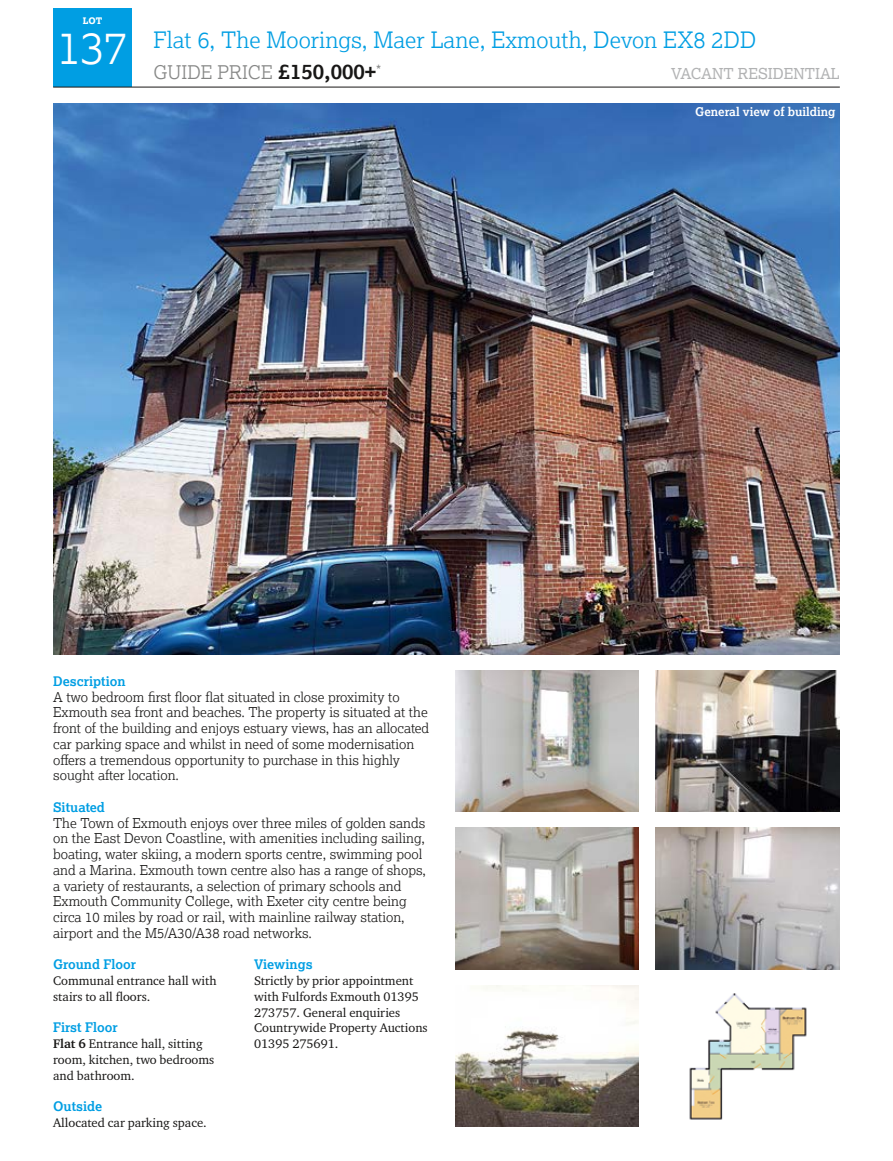
<style>
.page{position:relative;width:893px;height:1161px;background:#fff}
.page>*{position:absolute;margin:0;border:0;box-sizing:border-box;transform-origin:0 0}
.t1{font:300 45px "Lexia";color:#fff}
.t2{font:300 22.5px "Lexia";color:#009ee3}
.t3{font:300 18.75px "Lexia";color:#868786}
.t4{font:15px "Lexia";color:#b1b2b3}
.t5{font:300 13.5px/15.8px "Lexia";color:#181716}
.t6{font:13.5px "Lexia";color:#868786}
.t7{font:700 13.2px "Lexia";color:#009ee3}
.t8{font:12.75px/15.8px "Charter ITC Pro";color:#181716}
.t9{font:700 12px "Lexia";color:#fff}
.t10{font:800 9px "Lexia";color:#fff}
.s1{font-weight:700;font-size:21px;color:#181716}
.s2{font-weight:700}
</style>
<div class="page">
<div style="left:53px;top:9px;width:79px;height:78px;background:#009ee3"></div>
<hr style="left:53px;top:87px;width:787px;height:1px;background:#181716">
<img style="left:53px;top:103px;width:787px;height:551px">
<img style="left:455px;top:985px;width:184px;height:142px">
<img style="left:455px;top:670px;width:184px;height:142px">
<img style="left:455px;top:828px;width:184px;height:141px">
<img style="left:689px;top:993px;width:118px;height:127px">
<img style="left:656px;top:670px;width:184px;height:142px">
<img style="left:656px;top:828px;width:184px;height:141px">
<p class="t10" style="left:83px;top:15px;width:21px">LOT</p>
<h1 class="t1" style="left:57px;top:19px;width:72px">137</h1>
<h2 class="t2" style="left:154px;top:26px;width:604px">Flat 6, The Moorings, Maer Lane, Exmouth, Devon EX8 2DD</h2>
<h3 class="t3" style="left:154px;top:61px;width:224px">GUIDE PRICE <span class="s1">£150,000+</span></h3>
<p class="t4" style="left:671px;top:64px;width:170px">VACANT RESIDENTIAL</p>
<p class="t6" style="left:376px;top:61px;width:7px">*</p>
<p class="t9" style="left:695px;top:104px;width:142px">General view of building</p>
<p class="t7" style="left:53px;top:673px;width:74px">Description</p>
<p class="t5" style="left:53px;top:688px;width:378px">A two bedroom first floor flat situated in close proximity to Exmouth sea front and beaches. The property is situated at the front of the building and enjoys estuary views, has an allocated car parking space and whilst in need of some modernisation offers a tremendous opportunity to purchase in this highly sought after location.</p>
<p class="t7" style="left:53px;top:799px;width:53px">Situated</p>
<p class="t5" style="left:53px;top:814px;width:374px">The Town of Exmouth enjoys over three miles of golden sands on the East Devon Coastline, with amenities including sailing, boating, water skiing, a modern sports centre, swimming pool and a Marina. Exmouth town centre also has a range of shops, a variety of restaurants, a selection of primary schools and Exmouth Community College, with Exeter city centre being circa 10 miles by road or rail, with mainline railway station, airport and the M5/A30/A38 road networks.</p>
<p class="t7" style="left:53px;top:956px;width:84px">Ground Floor</p>
<p class="t8" style="left:53px;top:973px;width:165px">Communal entrance hall with stairs to all floors.</p>
<p class="t7" style="left:53px;top:1019px;width:66px">First Floor</p>
<p class="t8" style="left:53px;top:1036px;width:163px"><span class="s2">Flat 6</span> Entrance hall, sitting room, kitchen, two bedrooms and bathroom.</p>
<p class="t7" style="left:53px;top:1098px;width:51px">Outside</p>
<p class="t8" style="left:53px;top:1114px;width:155px">Allocated car parking space.</p>
<p class="t7" style="left:254px;top:956px;width:60px">Viewings</p>
<p class="t8" style="left:254px;top:973px;width:175px">Strictly by prior appointment with Fulfords Exmouth 01395<br>273757. General enquiries<br>Countrywide Property Auctions<br>01395 275691.</p>
</div>
